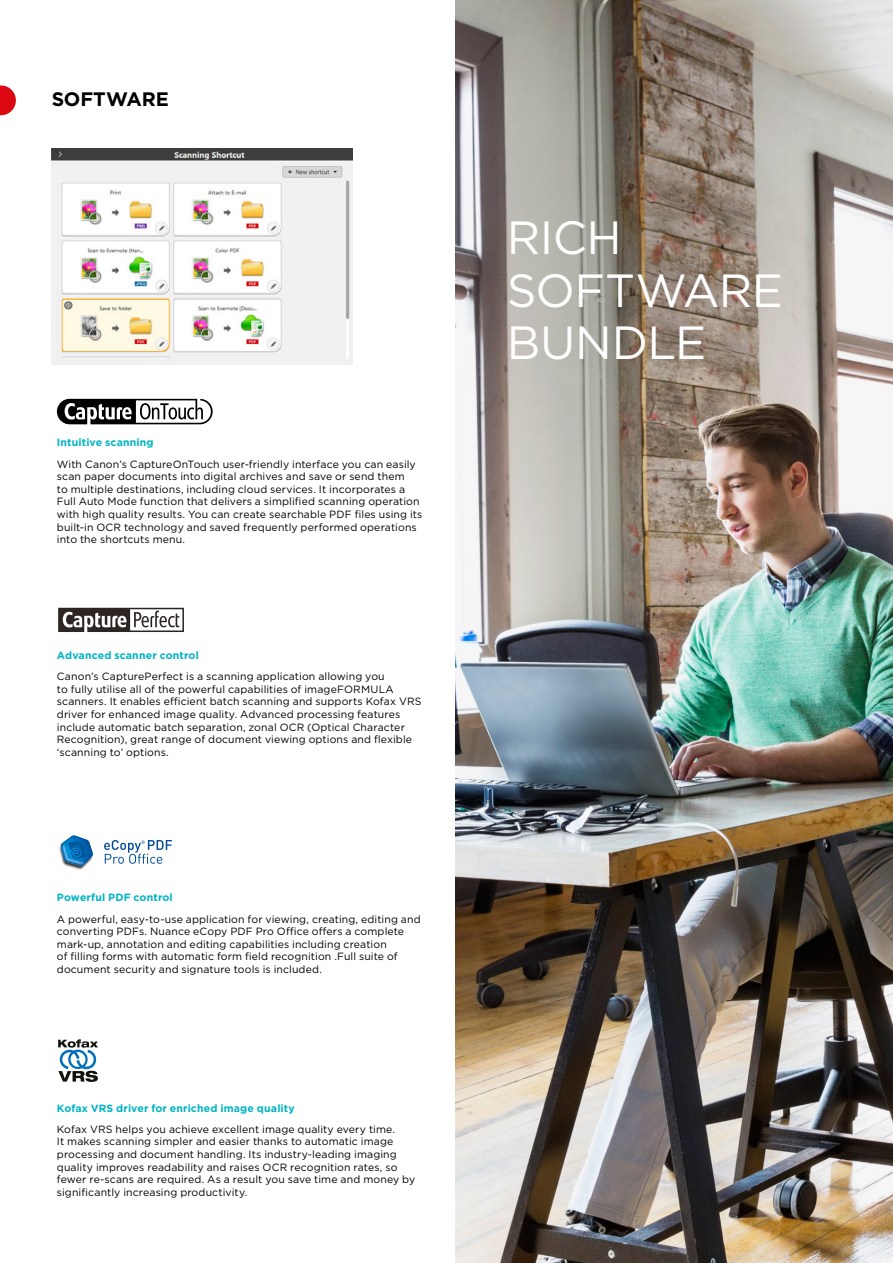
<style>
.page{position:relative;width:893px;height:1263px;background:#fff}
.page>*{position:absolute;margin:0;border:0;box-sizing:border-box;transform-origin:0 0}
.t1{font:46.5px/52.5px "Gotham";letter-spacing:-.015em;color:#fff}
.t2{font:700 19.5px "Gotham";letter-spacing:-.005em;color:#000}
.t3{font:10.5px/12.6px "Gotham";letter-spacing:.01em;color:#000}
.t4{font:700 10.5px "Gotham";letter-spacing:.015em;color:#00b3c4}
</style>
<div class="page">
<img style="left:455px;top:0;width:438px;height:1263px">
<svg style="left:0;top:85px;width:16px;height:30px"></svg>
<svg style="left:58px;top:1039px;width:40px;height:43px"></svg>
<img style="left:59px;top:847px;width:26px;height:23px">
<svg style="left:60px;top:835px;width:33px;height:31px"></svg>
<svg style="left:104px;top:840px;width:68px;height:24px"></svg>
<svg style="left:58px;top:608px;width:126px;height:24px"></svg>
<svg style="left:57px;top:399px;width:156px;height:25px"></svg>
<img style="left:52px;top:149px;width:300px;height:215px">
<h2 class="t2" style="left:52px;top:86px;width:119px">SOFTWARE</h2>
<p class="t4" style="left:57px;top:436px;width:98px">Intuitive scanning</p>
<p class="t3" style="left:57px;top:457px;width:367px">With Canon’s CaptureOnTouch user-friendly interface you can easily scan paper documents into digital archives and save or send them<br>to multiple destinations, including cloud services. It incorporates a Full Auto Mode function that delivers a simplified scanning operation with high quality results. You can create searchable PDF files using its built-in OCR technology and saved frequently performed operations into the shortcuts menu.</p>
<p class="t4" style="left:57px;top:648px;width:143px">Advanced scanner control</p>
<p class="t3" style="left:57px;top:670px;width:366px">Canon’s CapturePerfect is a scanning application allowing you<br>to fully utilise all of the powerful capabilities of imageFORMULA scanners. It enables efficient batch scanning and supports Kofax VRS driver for enhanced image quality. Advanced processing features include automatic batch separation, zonal OCR (Optical Character Recognition), great range of document viewing options and flexible ‘scanning to’ options.</p>
<p class="t4" style="left:57px;top:891px;width:117px">Powerful PDF control</p>
<p class="t3" style="left:57px;top:912px;width:365px">A powerful, easy-to-use application for viewing, creating, editing and converting PDFs. Nuance eCopy PDF Pro Office offers a complete mark-up, annotation and editing capabilities including creation<br>of filling forms with automatic form field recognition .Full suite of document security and signature tools is included.</p>
<p class="t4" style="left:57px;top:1101px;width:239px">Kofax VRS driver for enriched image quality</p>
<p class="t3" style="left:57px;top:1122px;width:360px">Kofax VRS helps you achieve excellent image quality every time.<br>It makes scanning simpler and easier thanks to automatic image processing and document handling. Its industry-leading imaging quality improves readability and raises OCR recognition rates, so fewer re-scans are required. As a result you save time and money by significantly increasing productivity.</p>
<h1 class="t1" style="left:507px;top:210px;width:278px">RICH<br>SOFTWARE<br>BUNDLE</h1>
</div>
